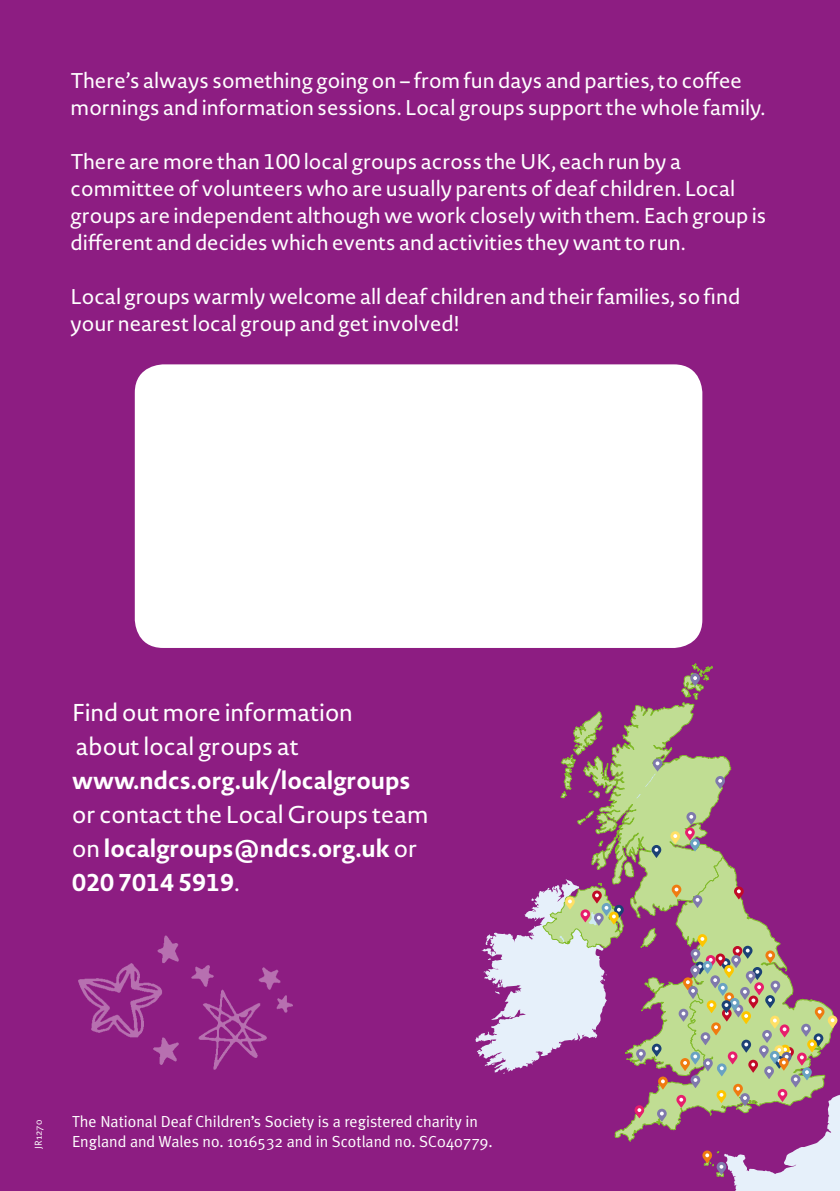
<style>
.page{position:relative;width:840px;height:1191px;background:#fff}
.page>*{position:absolute;margin:0;border:0;box-sizing:border-box;transform-origin:0 0}
.t1{font:700 24px/34px "Novel Sans Pro";color:#fff}
.t2{font:24px/34px "Novel Sans Pro";color:#fff}
.t3{font:21px/27px "Novel Sans Pro";color:#fff}
.t4{font:16px "Meta Plus Normal";color:#fff}
.t5{font:10px "Meta Plus Normal";color:#fff}
.s1{font-weight:400}
</style>
<div class="page">
<div style="left:0;top:0;width:839px;height:1191px;background:#8d1d82"></div>
<svg style="left:475px;top:891px;width:66px;height:183px"></svg>
<svg style="left:567px;top:663px;width:146px;height:95px"></svg>
<svg style="left:541px;top:758px;width:99px;height:363px"></svg>
<svg style="left:640px;top:752px;width:199px;height:439px"></svg>
<svg style="left:690px;top:673px;width:9px;height:13px"></svg>
<div style="left:135px;top:364px;width:567px;height:284px;background:#fff;border-radius:28px"></div>
<img style="left:78px;top:935px;width:215px;height:135px">
<p class="t3" style="left:71px;top:67px;width:695px">There’s always something going on – from fun days and parties, to coffee mornings and information sessions. Local groups support the whole family.</p>
<p class="t3" style="left:71px;top:148px;width:697px">There are more than 100 local groups across the UK, each run by a committee of volunteers who are usually parents of deaf children. Local groups are independent although we work closely with them. Each group is different and decides which events and activities they want to run.</p>
<p class="t3" style="left:71px;top:283px;width:670px">Local groups warmly welcome all deaf children and their families, so find your nearest local group and get involved!</p>
<p class="t2" style="left:72px;top:695px;width:282px">Find out more information about local groups at</p>
<p class="t1" style="left:72px;top:762px;width:340px">www.ndcs.org.uk/localgroups</p>
<p class="t1" style="left:72px;top:796px;width:357px"><span class="s1">or contact the Local Groups team on</span> localgroups@ndcs.org.uk <span class="s1">or<br></span>020 7014 5919<span class="s1">.</span></p>
<p class="t5" style="left:33px;top:1148px;width:30px;rotate:-90deg">JR1270</p>
<p class="t4" style="left:72px;top:1112px;width:407px">The National Deaf Children’s Society is a registered charity in</p>
<p class="t4" style="left:72px;top:1132px;width:422px">England and Wales no. 1016532 and in Scotland no. SC040779.</p>
</div>
